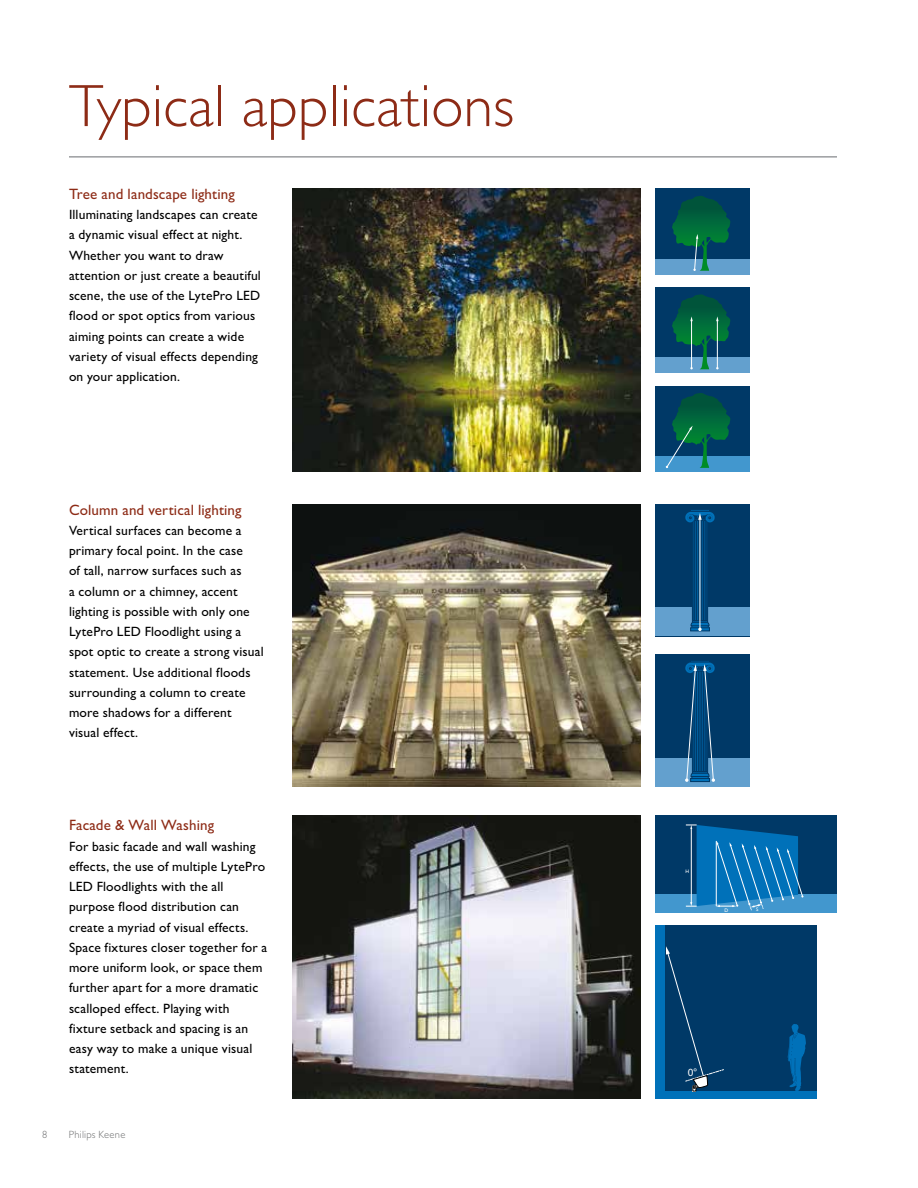
<style>
.page{position:relative;width:918px;height:1188px;background:#fff}
.page>*{position:absolute;margin:0;border:0;box-sizing:border-box;transform-origin:0 0}
.t1{font:300 60px "Gill Sans Alt One";color:#8d2b16}
.t2{font:15px "Gill Sans Alt One";letter-spacing:.005em;color:#8d2b16}
.t3{font:13.5px/20.2px "Gill Sans Alt One";letter-spacing:.015em;color:#000}
.t4{font:11.1px "Myriad Pro";color:#fff}
.t5{font:300 10.5px "Gill Sans Alt One";letter-spacing:.02em;color:#6e6f70}
.t6{font:5.1px "Gill Sans Alt One WGL";color:#fff}
</style>
<div class="page">
<hr style="left:69px;top:156px;width:768px;height:2px;background:#9b9d9f">
<img style="left:292px;top:189px;width:349px;height:282px">
<img style="left:292px;top:504px;width:349px;height:283px">
<img style="left:292px;top:816px;width:349px;height:283px">
<div style="left:656px;top:189px;width:94px;height:85px;background:#003967"></div>
<div style="left:656px;top:259px;width:94px;height:15px;background:#63a0ce"></div>
<svg style="left:672px;top:196px;width:59px;height:75px"></svg>
<div style="left:656px;top:287px;width:94px;height:86px;background:#003967"></div>
<div style="left:656px;top:358px;width:94px;height:15px;background:#63a0ce"></div>
<svg style="left:672px;top:294px;width:59px;height:75px"></svg>
<div style="left:656px;top:386px;width:94px;height:85px;background:#003967"></div>
<div style="left:656px;top:456px;width:94px;height:15px;background:#4297ce"></div>
<svg style="left:666px;top:393px;width:65px;height:75px"></svg>
<div style="left:656px;top:504px;width:94px;height:132px;background:#003967"></div>
<div style="left:656px;top:607px;width:94px;height:29px;background:#63a0ce"></div>
<svg style="left:685px;top:510px;width:30px;height:121px"></svg>
<div style="left:656px;top:655px;width:94px;height:132px;background:#003967"></div>
<div style="left:656px;top:758px;width:94px;height:29px;background:#63a0ce"></div>
<div style="left:690px;top:660px;width:20px;height:2px;border:1px solid #003967"></div>
<svg style="left:685px;top:662px;width:30px;height:120px"></svg>
<div style="left:656px;top:816px;width:181px;height:97px;background:#003967"></div>
<div style="left:656px;top:895px;width:181px;height:18px;background:#4297ce"></div>
<svg style="left:686px;top:825px;width:117px;height:86px"></svg>
<div style="left:656px;top:925px;width:161px;height:174px;background:#003967"></div>
<div style="left:656px;top:925px;width:9px;height:167px;background:#0071b9"></div>
<div style="left:656px;top:1091px;width:161px;height:8px;background:#0071b9"></div>
<svg style="left:666px;top:946px;width:58px;height:145px"></svg>
<svg style="left:788px;top:1024px;width:18px;height:67px"></svg>
<h1 class="t1" style="left:69px;top:67px;width:447px">Typical applications</h1>
<p class="t2" style="left:69px;top:184px;width:167px">Tree and landscape lighting</p>
<p class="t3" style="left:69px;top:204px;width:193px">Illuminating landscapes can create a dynamic visual effect at night.<br>Whether you want to draw attention or just create a beautiful scene, the use of the LytePro LED flood or spot optics from various aiming points can create a wide variety of visual effects depending on your application.</p>
<p class="t2" style="left:69px;top:499px;width:174px">Column and vertical lighting</p>
<p class="t3" style="left:69px;top:520px;width:196px">Vertical surfaces can become a primary focal point. In the case<br>of tall, narrow surfaces such as<br>a column or a chimney, accent lighting is possible with only one<br>LytePro LED Floodlight using a spot optic to create a strong visual statement. Use additional floods surrounding a column to create more shadows for a different visual effect.</p>
<p class="t2" style="left:69px;top:815px;width:147px">Facade &amp; Wall Washing</p>
<p class="t3" style="left:69px;top:836px;width:200px">For basic facade and wall washing effects, the use of multiple LytePro<br>LED Floodlights with the all purpose flood distribution can create a myriad of visual effects.<br>Space fixtures closer together for a more uniform look, or space them further apart for a more dramatic scalloped effect. Playing with fixture setback and spacing is an easy way to make a unique visual statement.</p>
<p class="t5" style="left:42px;top:1128px;width:7px">8</p>
<p class="t5" style="left:69px;top:1128px;width:58px">Philips Keene</p>
<p class="t6" style="left:686px;top:868px;width:5px">H</p>
<p class="t6" style="left:725px;top:906px;width:5px">D</p>
<p class="t6" style="left:756px;top:906px;width:4px">S</p>
<p class="t4" style="left:688px;top:1066px;width:11px">0°</p>
</div>
